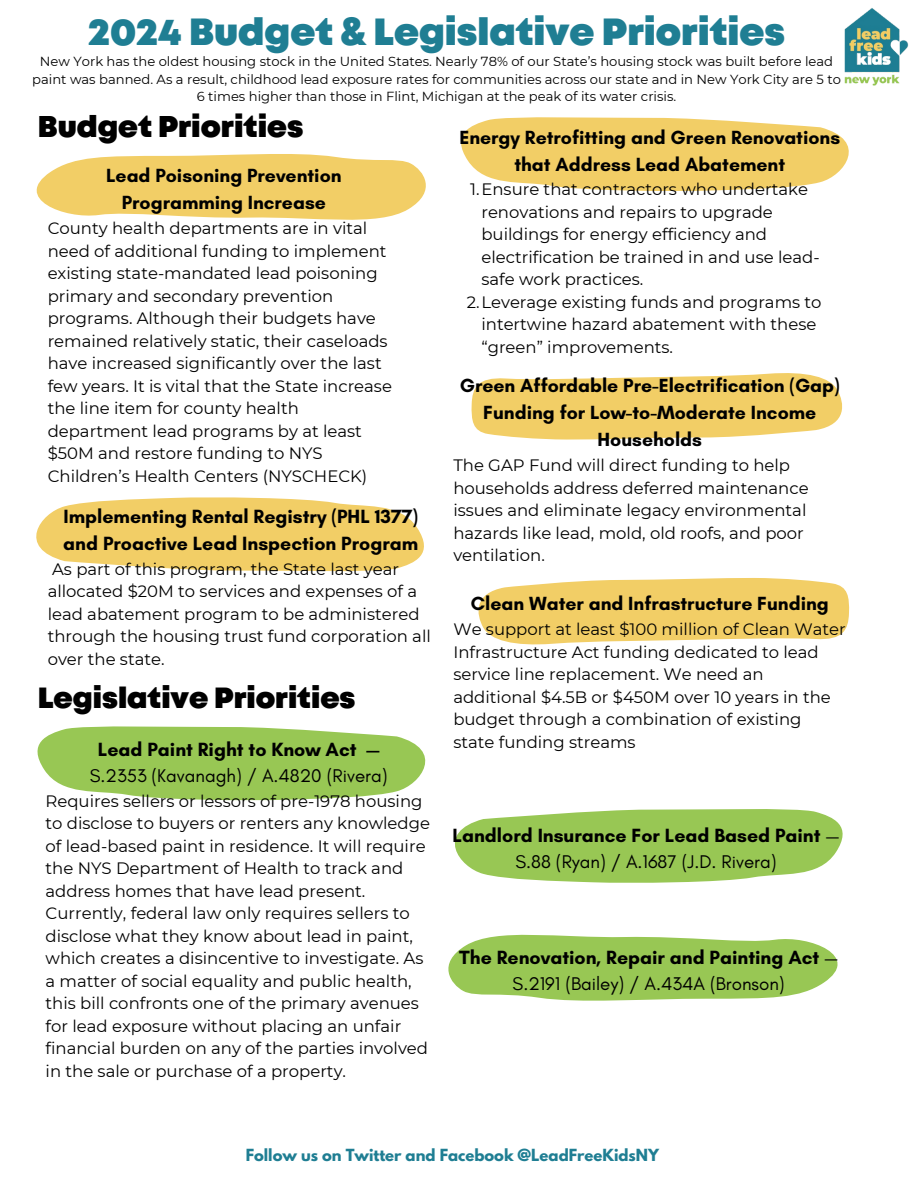
<style>
.page{position:relative;width:918px;height:1188px;background:#fff}
.page>*{position:absolute;margin:0;border:0;box-sizing:border-box;transform-origin:0 0}
.t1{font:900 37.8px "Mont";color:#1f7e93}
.t2{font:900 30px "Mont";color:#000}
.t3{font:900 29.25px "Mont";color:#000}
.t4{font:700 19.5px/27px "Glacial Indifference";color:#000}
.t5{font:700 19.35px/27px "Glacial Indifference";color:#000;text-align:center}
.t6{font:18.75px "Glacial Indifference";color:#000}
.t7{font:16.5px/22.5px "Montserrat";color:#000}
.t8{font:700 14.85px "League Spartan";color:#1f7e93}
.t9{font:13.2px/17.5px "Montserrat";color:#000;text-align:center}
.s1{font-weight:400}
</style>
<div class="page">
<svg style="left:36px;top:497px;width:388px;height:75px;background:#f3d57c"></svg>
<svg style="left:36px;top:154px;width:390px;height:66px;background:#f3d57b"></svg>
<svg style="left:461px;top:117px;width:388px;height:74px;background:#f3d47a"></svg>
<svg style="left:454px;top:809px;width:389px;height:74px;background:#a6ce6b"></svg>
<svg style="left:448px;top:934px;width:390px;height:67px;background:#a8cf6e"></svg>
<svg style="left:37px;top:726px;width:389px;height:75px;background:#a7cf6d"></svg>
<img style="left:844px;top:8px;width:65px;height:78px">
<svg style="left:478px;top:578px;width:372px;height:67px;background:#f3d47b"></svg>
<svg style="left:471px;top:373px;width:372px;height:67px;background:#f3d47b"></svg>
<p class="t1" style="left:88px;top:17px;width:699px">2024 Budget &amp; Legislative Priorities</p>
<h1 class="t9" style="left:32px;top:53px;width:810px">New York has the oldest housing stock in the United States. Nearly 78% of our State’s housing stock was built before lead paint was banned. As a result, childhood lead exposure rates for communities across our state and in New York City are 5 to<br>6 times higher than those in Flint, Michigan at the peak of its water crisis.</h1>
<h2 class="t5" style="left:459px;top:123px;width:382px">Energy Retrofitting and Green Renovations that Address Lead Abatement</h2>
<p class="t7" style="left:481px;top:178px;width:340px;text-indent:-11px">1.Ensure that contractors who undertake renovations and repairs to upgrade buildings for energy efficiency and electrification be trained in and use lead&shy;safe work practices.</p>
<h3 class="t7" style="left:481px;top:291px;width:342px;text-indent:-15px">2.Leverage existing funds and programs to intertwine hazard abatement with these “green” improvements.</h3>
<p class="t2" style="left:38px;top:115px;width:267px">Budget Priorities</p>
<h5 class="t5" style="left:106px;top:162px;width:237px">Lead Poisoning Prevention<br>Programming Increase</h5>
<h5 class="t7" style="left:48px;top:217px;width:346px">County health departments are in vital need of additional funding to implement existing state-mandated lead poisoning primary and secondary prevention programs. Although their budgets have remained relatively static, their caseloads have increased significantly over the last few years. It is vital that the State increase the line item for county health department lead programs by at least $50M and restore funding to NYS Children’s Health Centers (NYSCHECK)</h5>
<h5 class="t5" style="left:460px;top:372px;width:381px">Green Affordable Pre-Electrification (Gap)<br>Funding for Low-to-Moderate Income<br>Households</h5>
<h5 class="t7" style="left:453px;top:454px;width:357px">The GAP Fund will direct funding to help households address deferred maintenance issues and eliminate legacy environmental hazards like lead, mold, old roofs, and poor ventilation.</h5>
<p class="t4" style="left:63px;top:503px;width:356px">Implementing Rental Registry (PHL 1377) and Proactive Lead Inspection Program</p>
<p class="t7" style="left:48px;top:558px;width:385px">As part of this program, the State last year allocated $20M to services and expenses of a lead abatement program to be administered through the housing trust fund corporation all over the state.</p>
<p class="t5" style="left:471px;top:590px;width:360px">Clean Water and Infrastructure Funding</p>
<p class="t7" style="left:453px;top:618px;width:394px">We support at least $100 million of Clean Water Infrastructure Act funding dedicated to lead service line replacement. We need an additional $4.5B or $450M over 10 years in the budget through a combination of existing state funding streams</p>
<h5 class="t3" style="left:38px;top:686px;width:319px">Legislative Priorities</h5>
<p class="t4" style="left:98px;top:736px;width:283px">Lead Paint Right to Know Act —</p>
<p class="t6" style="left:90px;top:764px;width:299px">S.2353 (Kavanagh) / A.4820 (Rivera)</p>
<p class="t7" style="left:46px;top:790px;width:386px">Requires sellers or lessors of pre-1978 housing to disclose to buyers or renters any knowledge of lead-based paint in residence. It will require the NYS Department of Health to track and address homes that have lead present.<br>Currently, federal law only requires sellers to disclose what they know about lead in paint, which creates a disincentive to investigate. As a matter of social equality and public health, this bill confronts one of the primary avenues for lead exposure without placing an unfair financial burden on any of the parties involved in the sale or purchase of a property.</p>
<p class="t4" style="left:453px;top:822px;width:388px">Landlord Insurance For Lead Based Paint <span class="s1">—</span></p>
<p class="t6" style="left:515px;top:850px;width:263px">S.88 (Ryan) / A.1687 (J.D. Rivera)</p>
<h5 class="t4" style="left:459px;top:944px;width:380px">The Renovation, Repair and Painting Act <span class="s1">—</span></h5>
<h5 class="t6" style="left:513px;top:972px;width:274px">S.2191 (Bailey) / A.434A (Bronson)</h5>
<p class="t8" style="left:246px;top:1147px;width:415px">Follow us on Twitter and Facebook @LeadFreeKidsNY</p>
</div>
